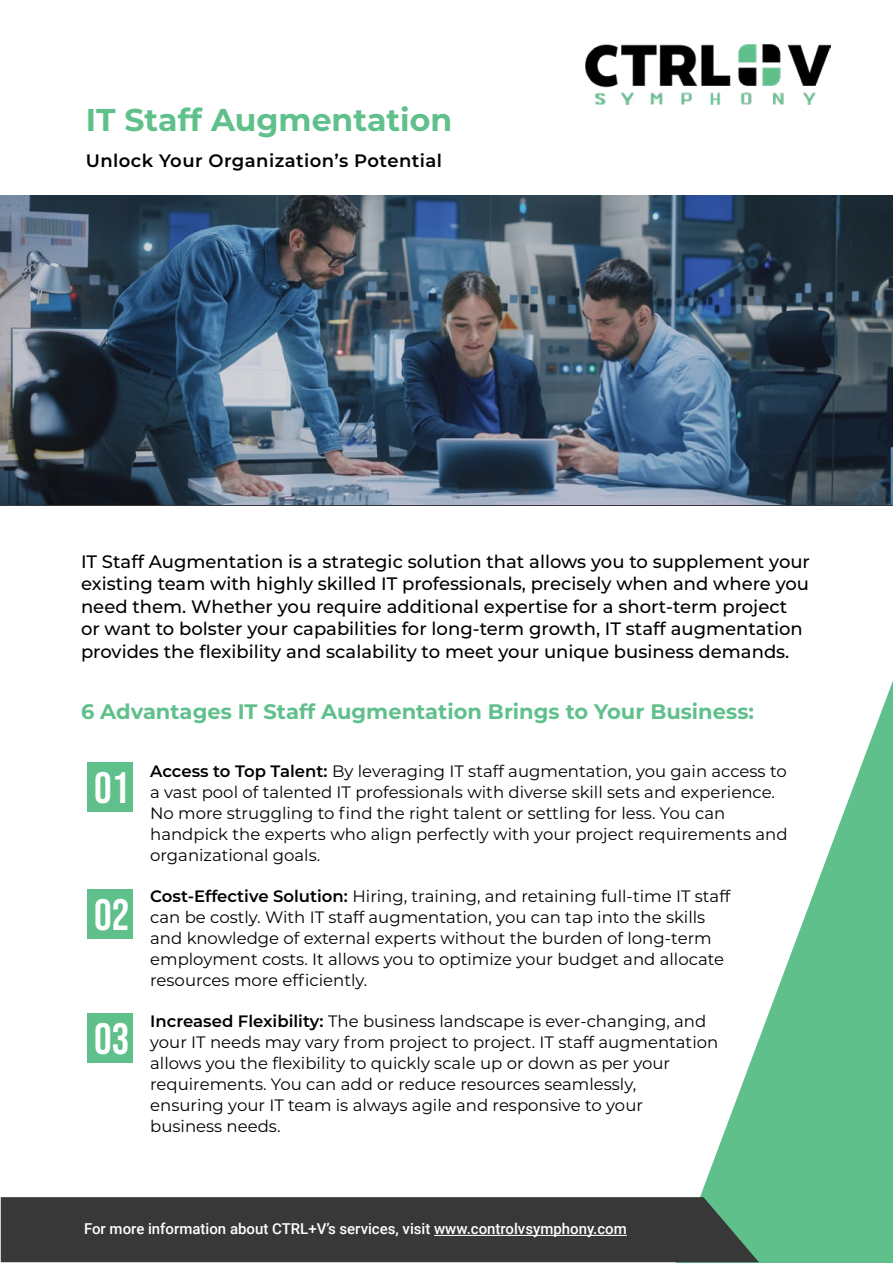
<style>
.page{position:relative;width:893px;height:1263px;background:#fff}
.page>*{position:absolute;margin:0;border:0;box-sizing:border-box;transform-origin:0 0}
.t1{font:43.95px "Bebas Neue";color:#fff}
.t2{font:700 31.5px "Montserrat";color:#60c08c}
.t3{font:700 21px "Montserrat";color:#60c08c}
.t4{font:500 18px/22.5px "Montserrat";color:#000}
.t5{font:600 18px "Montserrat";letter-spacing:.025em;color:#000}
.t6{font:16.5px/21px "Montserrat";color:#000}
.t7{font:500 15px "Roboto";color:#fff}
.s1{font-weight:600}
</style>
<div class="page">
<svg style="left:675px;top:681px;width:218px;height:582px"></svg>
<div style="left:1px;top:1197px;width:758px;height:65px;background:#383839"></div>
<img style="left:585px;top:44px;width:245px;height:60px">
<hr style="left:434px;top:1235px;width:193px;height:1px;background:#fff">
<div style="left:87px;top:763px;width:46px;height:49px;background:#60c08c"></div>
<div style="left:87px;top:889px;width:46px;height:50px;background:#60c08c"></div>
<div style="left:87px;top:1013px;width:46px;height:50px;background:#60c08c"></div>
<img style="left:0;top:195px;width:893px;height:311px">
<h2 class="t2" style="left:86px;top:97px;width:368px">IT Staff Augmentation</h2>
<p class="t5" style="left:86px;top:148px;width:358px">Unlock Your Organization’s Potential</p>
<p class="t4" style="left:81px;top:549px;width:730px">IT Staff Augmentation is a strategic solution that allows you to supplement your existing team with highly skilled IT professionals, precisely when and where you need them. Whether you require additional expertise for a short-term project or want to bolster your capabilities for long-term growth, IT staff augmentation provides the flexibility and scalability to meet your unique business demands.</p>
<p class="t3" style="left:81px;top:697px;width:674px">6 Advantages IT Staff Augmentation Brings to Your Business:</p>
<h1 class="t1" style="left:94px;top:763px;width:37px">01</h1>
<h1 class="t1" style="left:94px;top:890px;width:37px">02</h1>
<h1 class="t1" style="left:94px;top:1014px;width:37px">03</h1>
<p class="t6" style="left:150px;top:760px;width:639px"><span class="s1">Access to Top Talent:</span> By leveraging IT staff augmentation, you gain access to a vast pool of talented IT professionals with diverse skill sets and experience.<br>No more struggling to find the right talent or settling for less. You can handpick the experts who align perfectly with your project requirements and organizational goals.</p>
<p class="t6" style="left:150px;top:885px;width:582px"><span class="s1">Cost-Effective Solution:</span> Hiring, training, and retaining full-time IT staff can be costly. With IT staff augmentation, you can tap into the skills and knowledge of external experts without the burden of long-term employment costs. It allows you to optimize your budget and allocate resources more efficiently.</p>
<p class="t6" style="left:150px;top:1010px;width:570px"><span class="s1">Increased Flexibility:</span> The business landscape is ever-changing, and your IT needs may vary from project to project. IT staff augmentation allows you the flexibility to quickly scale up or down as per your requirements. You can add or reduce resources seamlessly,<br>ensuring your IT team is always agile and responsive to your business needs.</p>
<p class="t7" style="left:84px;top:1218px;width:544px">For more information about CTRL+V’s services, visit www.controlvsymphony.com</p>
</div>
